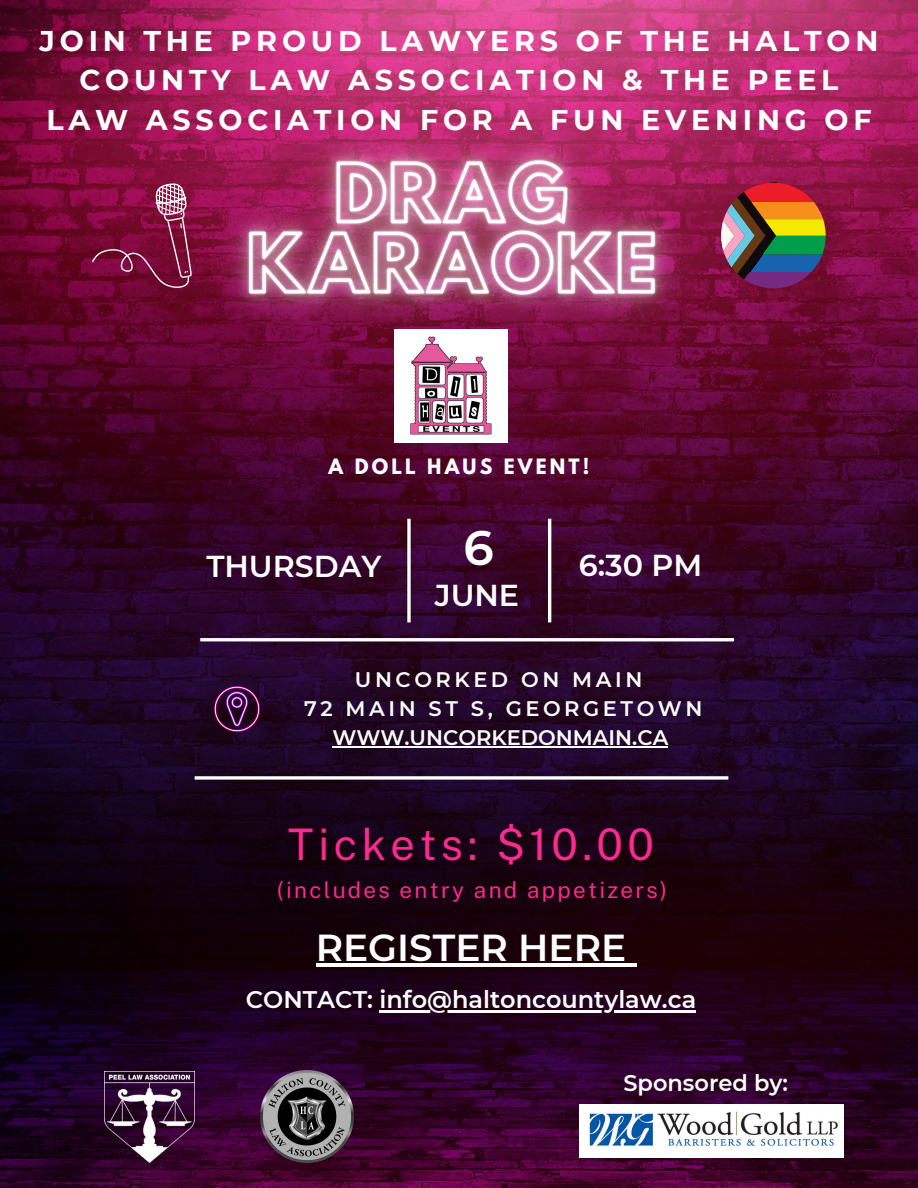
<style>
.page{position:relative;width:918px;height:1188px;background:#fff}
.page>*{position:absolute;margin:0;border:0;box-sizing:border-box;transform-origin:0 0}
.t1{font:600 48.3px "Montserrat";color:#fff}
.t2{font:43.5px "Public Sans";letter-spacing:.1em;color:#fa2a8e}
.t3{font:600 37.5px "Montserrat";color:#fff}
.t4{font:600 30.15px "Montserrat";color:#fff}
.t5{font:700 28.5px/39.3px "Montserrat";letter-spacing:.17em;color:#fff;text-align:center}
.t6{font:600 24px "Montserrat";color:#fff}
.t7{font:22.5px "Public Sans";letter-spacing:.1em;color:#fa2a8e}
.t8{font:600 22.5px "Montserrat";color:#fff}
.t9{font:600 21px/29.2px "Montserrat";letter-spacing:.17em;color:#fff;text-align:center}
.t10{font:700 18.75px "League Spartan";letter-spacing:.17em;color:#fff}
</style>
<div class="page">
<img style="left:0;top:0;width:918px;height:1188px">
<svg style="left:407px;top:519px;width:4px;height:103px"></svg>
<hr style="left:548px;top:519px;width:3px;height:103px;background:#fff">
<hr style="left:200px;top:638px;width:534px;height:3px;background:#fff">
<img style="left:214px;top:686px;width:46px;height:46px">
<svg style="left:195px;top:776px;width:533px;height:4px"></svg>
<hr style="left:333px;top:746px;width:335px;height:1px;background:#fff">
<img style="left:168px;top:81px;width:569px;height:303px">
<img style="left:394px;top:329px;width:114px;height:114px">
<svg style="left:721px;top:183px;width:105px;height:105px;background:#825b4d"></svg>
<img style="left:105px;top:1071px;width:90px;height:91px">
<svg style="left:92px;top:184px;width:100px;height:104px;background:#881f48"></svg>
<img style="left:261px;top:1070px;width:92px;height:93px">
<img style="left:580px;top:1104px;width:263px;height:53px">
<hr style="left:316px;top:963px;width:310px;height:3px;background:#fff">
<svg style="left:626px;top:963px;width:11px;height:3px"></svg>
<hr style="left:380px;top:1010px;width:316px;height:3px;background:#fff">
<h4 class="t5" style="left:40px;top:21px;width:840px">JOIN THE PROUD LAWYERS OF THE HALTON<br>COUNTY LAW ASSOCIATION &amp; THE PEEL<br>LAW ASSOCIATION FOR A FUN EVENING OF</h4>
<h2 class="t10" style="left:329px;top:457px;width:262px">A DOLL HAUS EVENT!</h2>
<p class="t1" style="left:463px;top:518px;width:32px">6</p>
<p class="t4" style="left:435px;top:577px;width:86px">JUNE</p>
<p class="t4" style="left:206px;top:547px;width:177px">THURSDAY</p>
<p class="t4" style="left:579px;top:547px;width:125px">6:30 PM</p>
<h2 class="t9" style="left:304px;top:664px;width:400px">UNCORKED ON MAIN<br>72 MAIN ST S, GEORGETOWN<br>WWW.UNCORKEDONMAIN.CA</h2>
<p class="t2" style="left:288px;top:819px;width:368px">Tickets: $10.00</p>
<p class="t7" style="left:277px;top:877px;width:392px">(includes entry and appetizers)</p>
<h3 class="t3" style="left:316px;top:925px;width:312px">REGISTER HERE</h3>
<h3 class="t6" style="left:246px;top:985px;width:452px">CONTACT: info@haltoncountylaw.ca</h3>
<h3 class="t8" style="left:623px;top:1069px;width:166px">Sponsored by:</h3>
</div>
